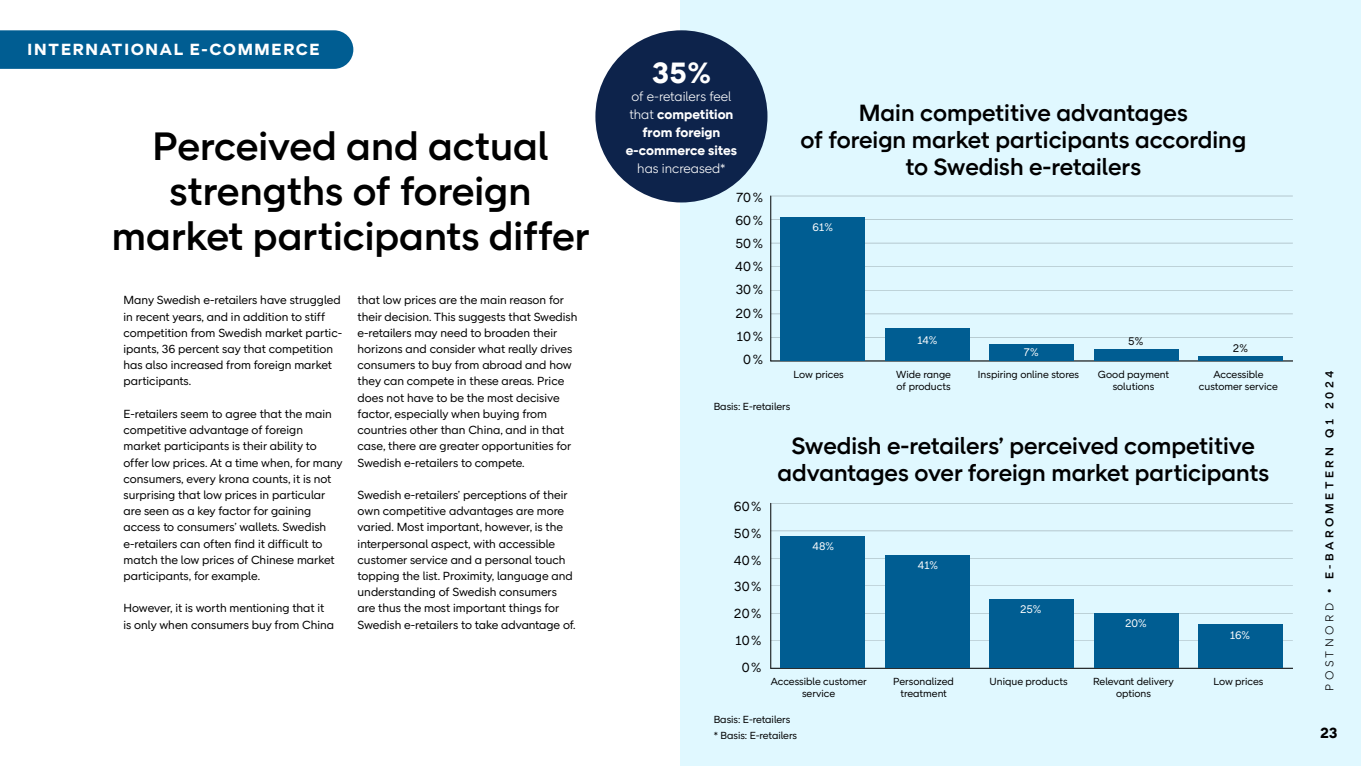
<style>
.page{position:relative;width:1361px;height:766px;background:#fff}
.page>*{position:absolute;margin:0;border:0;box-sizing:border-box;transform-origin:0 0}
.t1{font:500 40.5px/45px "Post Nord Sans";color:#000;text-align:center}
.t2{font:700 30px "Post Nord Sans";color:#fff}
.t3{font:500 24px/27px "Post Nord Sans";color:#000;text-align:center}
.t4{font:700 16.5px "Post Nord Sans";letter-spacing:.1em;color:#fff}
.t5{font:700 15px "Post Nord Sans";color:#000}
.t6{font:700 13.5px/18px "Post Nord Sans";color:#fff;text-align:center}
.t7{font:13.5px/23.1px "Post Nord Sans";color:#000;text-align:right}
.t8{font:300 13.5px "Post Nord Sans";color:#fff}
.t9{font:12px/16.2px "Post Nord Sans";color:#000}
.t10{font:500 11.7px "Post Nord Sans";letter-spacing:.3em;color:#000}
.t11{font:11.25px "Post Nord Sans";letter-spacing:-.01em;color:#fff}
.t12{font:11.25px "Post Nord Sans";color:#000}
.t13{font:10.5px/12px "Post Nord Sans";color:#000;text-align:center}
.s1{font-weight:300}
</style>
<div class="page">
<div style="left:680px;top:0;width:681px;height:765px;background:#e0f8ff"></div>
<div style="left:0;top:30px;width:353px;height:39px;background:#005d92"></div>
<div style="left:595px;top:30px;width:172px;height:172px;background:#0d234b;border-radius:50%"></div>
<hr style="left:771px;top:667px;width:521px;height:1px;background:#000">
<hr style="left:770px;top:503px;width:1px;height:165px;background:#000">
<hr style="left:771px;top:668px;width:521px;height:1px;background:#000">
<hr style="left:771px;top:640px;width:521px;height:1px;background:#000">
<hr style="left:771px;top:613px;width:521px;height:1px;background:#000">
<hr style="left:771px;top:585px;width:521px;height:1px;background:#000">
<hr style="left:771px;top:558px;width:521px;height:1px;background:#000">
<hr style="left:771px;top:530px;width:521px;height:1px;background:#000">
<hr style="left:771px;top:503px;width:521px;height:1px;background:#000">
<div style="left:780px;top:536px;width:85px;height:132px;background:#005d92"></div>
<div style="left:885px;top:555px;width:84px;height:113px;background:#005d92"></div>
<div style="left:989px;top:599px;width:85px;height:69px;background:#005d92"></div>
<div style="left:1094px;top:613px;width:84px;height:55px;background:#005d92"></div>
<div style="left:1198px;top:624px;width:85px;height:44px;background:#005d92"></div>
<hr style="left:770px;top:196px;width:1px;height:165px;background:#000">
<hr style="left:771px;top:360px;width:521px;height:1px;background:#000">
<hr style="left:771px;top:337px;width:521px;height:1px;background:#000">
<hr style="left:771px;top:313px;width:521px;height:1px;background:#000">
<hr style="left:771px;top:290px;width:521px;height:1px;background:#000">
<hr style="left:771px;top:266px;width:521px;height:1px;background:#000">
<hr style="left:771px;top:243px;width:521px;height:1px;background:#000">
<hr style="left:771px;top:219px;width:521px;height:1px;background:#000">
<hr style="left:771px;top:196px;width:521px;height:1px;background:#000">
<div style="left:780px;top:217px;width:85px;height:144px;background:#005d92"></div>
<div style="left:885px;top:328px;width:84px;height:33px;background:#005d92"></div>
<div style="left:989px;top:344px;width:85px;height:17px;background:#005d92"></div>
<div style="left:1094px;top:349px;width:84px;height:12px;background:#005d92"></div>
<div style="left:1198px;top:356px;width:85px;height:5px;background:#005d92"></div>
<h3 class="t4" style="left:28px;top:40px;width:294px">INTERNATIONAL E-COMMERCE</h3>
<h1 class="t1" style="left:112px;top:123px;width:479px">Perceived and actual strengths of foreign market participants differ</h1>
<p class="t9" style="left:123px;top:292px;width:220px">Many Swedish e-retailers have struggled in recent years, and in addition to stiff competition from Swedish market partic&shy;ipants, 36 percent say that competition has also increased from foreign market participants.</p>
<p class="t9" style="left:123px;top:405px;width:221px">E-retailers seem to agree that the main competitive advantage of foreign market participants is their ability to offer low prices. At a time when, for many consumers, every krona counts, it is not surprising that low prices in particular are seen as a key factor for gaining access to consumers’ wallets. Swedish e-retailers can often find it difficult to match the low prices of Chinese market participants, for example.</p>
<p class="t9" style="left:123px;top:600px;width:212px">However, it is worth mentioning that it is only when consumers buy from China</p>
<p class="t9" style="left:358px;top:292px;width:221px">that low prices are the main reason for their decision. This suggests that Swedish e-retailers may need to broaden their horizons and consider what really drives consumers to buy from abroad and how they can compete in these areas. Price does not have to be the most decisive factor, especially when buying from countries other than China, and in that case, there are greater opportunities for Swedish e-retailers to compete.</p>
<p class="t9" style="left:358px;top:486px;width:219px">Swedish e-retailers’ perceptions of their own competitive advantages are more varied. Most important, however, is the interpersonal aspect, with accessible customer service and a personal touch topping the list. Proximity, language and understanding of Swedish consumers are thus the most important things for Swedish e-retailers to take advantage of.</p>
<h2 class="t2" style="left:652px;top:54px;width:61px">35%</h2>
<p class="t6" style="left:626px;top:87px;width:113px"><span class="s1">of e-retailers feel that</span> competition from foreign e-commerce sites</p>
<p class="t8" style="left:637px;top:160px;width:90px">has increased*</p>
<p class="t7" style="left:734px;top:184px;width:29px">70 %</p>
<p class="t7" style="left:735px;top:186px;width:30px">70%<br>60%<br>50%<br>40%<br>30%<br>20%<br>10%<br>0%</p>
<p class="t7" style="left:741px;top:349px;width:22px">0 %</p>
<h3 class="t3" style="left:800px;top:100px;width:447px">Main competitive advantages<br>of foreign market participants according to Swedish e-retailers</h3>
<p class="t11" style="left:812px;top:221px;width:22px">61%</p>
<p class="t11" style="left:917px;top:333px;width:22px">14%</p>
<p class="t11" style="left:1024px;top:346px;width:16px">7%</p>
<p class="t12" style="left:1128px;top:335px;width:17px">5%</p>
<p class="t12" style="left:1233px;top:341px;width:16px">2%</p>
<p class="t13" style="left:793px;top:368px;width:52px">Low prices</p>
<p class="t13" style="left:896px;top:368px;width:56px;text-align:left">Wide range of products</p>
<p class="t13" style="left:978px;top:368px;width:103px">Inspiring online stores</p>
<p class="t13" style="left:1098px;top:368px;width:73px">Good payment solutions</p>
<p class="t13" style="left:1199px;top:368px;width:80px">Accessible customer service</p>
<p class="t13" style="left:713px;top:400px;width:78px">Basis: E-retailers</p>
<h3 class="t3" style="left:777px;top:432px;width:493px">Swedish e-retailers’ perceived competitive advantages over foreign market participants</h3>
<p class="t7" style="left:734px;top:491px;width:30px">60 %</p>
<p class="t7" style="left:733px;top:493px;width:30px;line-height:26.7px">60%<br>50%<br>40%<br>30%<br>20%<br>10%<br>0%</p>
<p class="t7" style="left:734px;top:519px;width:30px">50 %</p>
<p class="t7" style="left:733px;top:546px;width:31px">40 %</p>
<p class="t11" style="left:812px;top:540px;width:23px">48%</p>
<p class="t11" style="left:917px;top:559px;width:22px">41%</p>
<p class="t11" style="left:1020px;top:602px;width:23px">25%</p>
<p class="t11" style="left:1125px;top:616px;width:23px">20%</p>
<p class="t11" style="left:1229px;top:628px;width:22px">16%</p>
<p class="t13" style="left:770px;top:675px;width:98px">Accessible customer service</p>
<p class="t13" style="left:893px;top:675px;width:62px">Personalized treatment</p>
<p class="t13" style="left:989px;top:675px;width:79px">Unique products</p>
<p class="t13" style="left:1093px;top:675px;width:82px">Relevant delivery options</p>
<p class="t13" style="left:1213px;top:675px;width:52px">Low prices</p>
<p class="t13" style="left:713px;top:711px;width:85px;line-height:16px;text-align:left">Basis: E-retailers * Basis: E-retailers</p>
<p class="t10" style="left:1322px;top:690px;width:321px;rotate:-90deg"><span class="s1">POSTNORD</span> • E-BAROMETERN Q1 2024</p>
<p class="t5" style="left:1320px;top:723px;width:19px">23</p>
</div>
